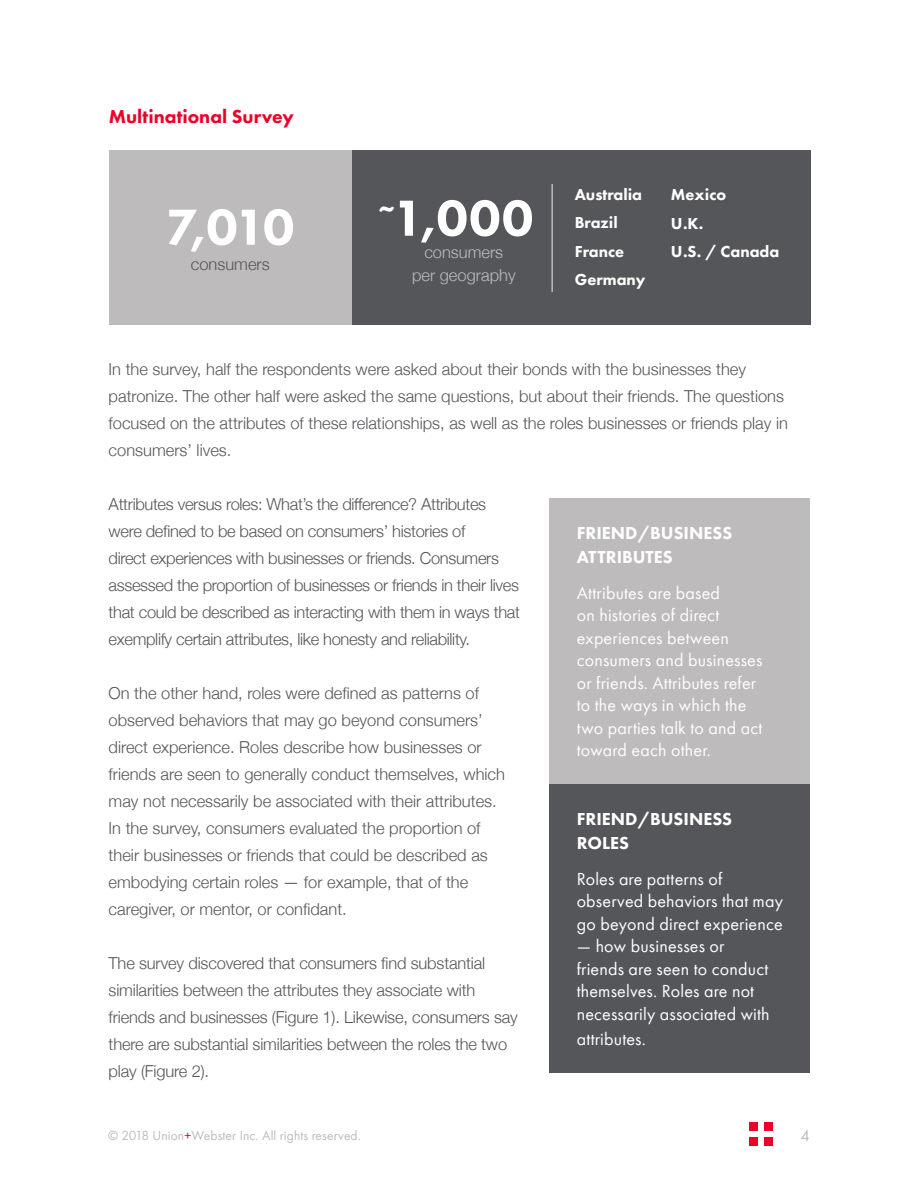
<style>
.page{position:relative;width:918px;height:1188px;background:#fff}
.page>*{position:absolute;margin:0;border:0;box-sizing:border-box;transform-origin:0 0}
.t1{font:800 52.5px "Futura PT";letter-spacing:-.02em;color:#fff}
.t2{font:800 19.5px "Futura PT";color:#eb0029}
.t3{font:18px/22.5px "Futura PT Book";letter-spacing:.01em;color:#fff}
.t4{font:800 18px/24px "Futura PT";color:#fff}
.t5{font:300 16.5px/27px "Helvetica Neue";color:#55565a}
.t6{font:300 16.5px/27px "Helvetica Neue";letter-spacing:-.02em;color:#55565a}
.t7{font:800 16.5px/28.5px "Futura PT";color:#fff}
.t8{font:300 16.5px/22.5px "Helvetica Neue";color:#bdbbbb;text-align:center}
.t9{font:16.5px "Futura PT Book";color:#bdbbbb}
.t10{font:13.5px "Futura PT Book";letter-spacing:.01em;color:#bdbbbb}
.s1{color:#eb0029}
</style>
<div class="page">
<div style="left:764px;top:1123px;width:9px;height:8px;background:#eb0029"></div>
<div style="left:764px;top:1137px;width:9px;height:8px;background:#eb0029"></div>
<div style="left:749px;top:1123px;width:9px;height:8px;background:#eb0029"></div>
<div style="left:749px;top:1137px;width:9px;height:8px;background:#eb0029"></div>
<div style="left:352px;top:150px;width:459px;height:175px;background:#55565a"></div>
<div style="left:109px;top:150px;width:243px;height:175px;background:#bdbbbb"></div>
<hr style="left:551px;top:184px;width:2px;height:108px;background:#bdbbbb">
<div style="left:550px;top:498px;width:260px;height:286px;background:#bdbbbb"></div>
<div style="left:550px;top:784px;width:260px;height:289px;background:#55565a"></div>
<p class="t2" style="left:109px;top:104px;width:186px">Multinational Survey</p>
<h1 class="t1" style="left:166px;top:194px;width:130px">7,010</h1>
<p class="t5" style="left:191px;top:249px;width:80px">consumers</p>
<h1 class="t1" style="left:379px;top:185px;width:156px"><sup>~</sup>1,000</h1>
<p class="t8" style="left:412px;top:240px;width:105px">consumers per geography</p>
<p class="t7" style="left:575px;top:180px;width:72px">Australia<br>Brazil<br>France<br>Germany</p>
<p class="t7" style="left:671px;top:180px;width:110px">Mexico<br>U.K.<br>U.S. / Canada</p>
<p class="t5" style="left:109px;top:354px;width:681px">In the survey, half the respondents were asked about their bonds with the businesses they patronize. The other half were asked the same questions, but about their friends. The questions focused on the attributes of these relationships, as well as the roles businesses or friends play in consumers’ lives.</p>
<p class="t6" style="left:109px;top:489px;width:413px">Attributes versus roles: What’s the difference? Attributes were defined to be based on consumers’ histories of<br>direct experiences with businesses or friends. Consumers assessed the proportion of businesses or friends in their lives that could be described as interacting with them in ways that exemplify certain attributes, like honesty and reliability.</p>
<p class="t5" style="left:109px;top:678px;width:398px">On the other hand, roles were defined as patterns of observed behaviors that may go beyond consumers’ direct experience. Roles describe how businesses or friends are seen to generally conduct themselves, which may not necessarily be associated with their attributes.<br>In the survey, consumers evaluated the proportion of their businesses or friends that could be described as embodying certain roles — for example, that of the caregiver, or mentor, or confidant.</p>
<p class="t5" style="left:109px;top:948px;width:411px">The survey discovered that consumers find substantial similarities between the attributes they associate with friends and businesses (Figure 1). Likewise, consumers say there are substantial similarities between the roles the two play (Figure 2).</p>
<p class="t4" style="left:577px;top:520px;width:157px">FRIEND/BUSINESS<br>ATTRIBUTES</p>
<p class="t3" style="left:577px;top:581px;width:187px">Attributes are based<br>on histories of direct experiences between consumers and businesses or friends. Attributes refer to the ways in which the two parties talk to and act toward each other.</p>
<p class="t4" style="left:577px;top:807px;width:157px">FRIEND/BUSINESS<br>ROLES</p>
<p class="t3" style="left:577px;top:868px;width:208px">Roles are patterns of observed behaviors that may go beyond direct experience</p>
<p class="t3" style="left:577px;top:935px;width:194px">— how businesses or friends are seen to conduct themselves. Roles are not necessarily associated with</p>
<p class="t3" style="left:577px;top:1028px;width:71px">attributes.</p>
<p class="t10" style="left:108px;top:1127px;width:254px">© 2018 Union<span class="s1">+</span>Webster Inc. All rights reserved.</p>
<p class="t9" style="left:801px;top:1125px;width:11px">4</p>
</div>
